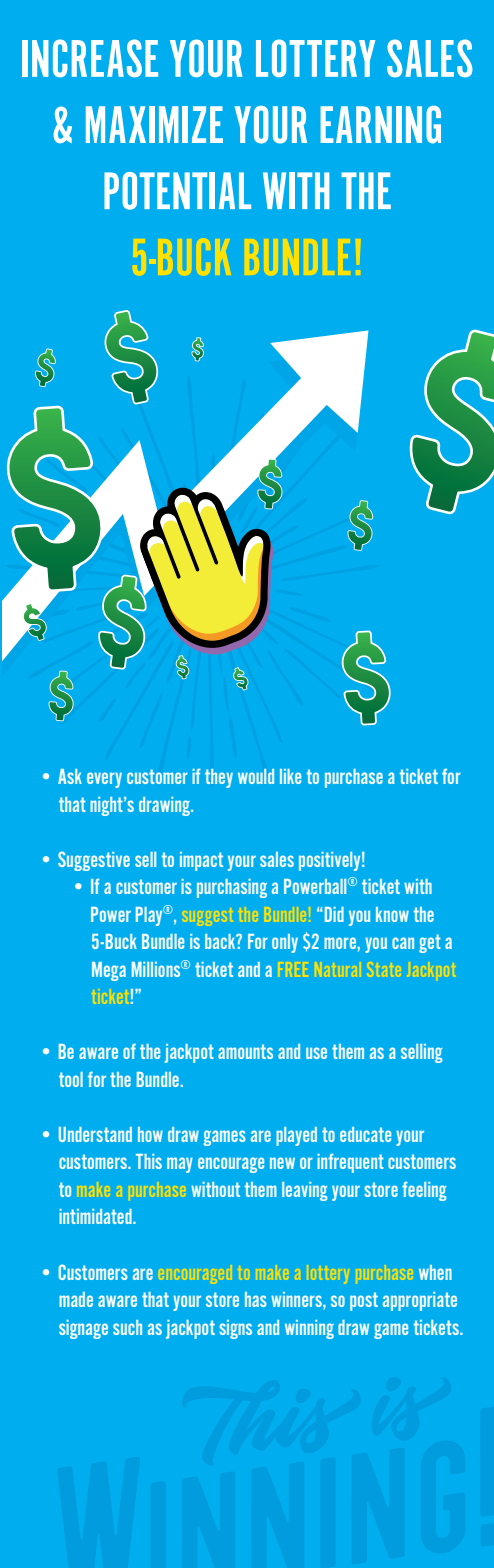
<style>
.page{position:relative;width:494px;height:1568px;background:#00aeef}
.page>*{position:absolute;margin:0;border:0;box-sizing:border-box;transform-origin:0 0}
.t1{font:55.12px/66.1px "Alternate Got No 1 D";color:#fff;text-align:center}
.t2{font:55.12px "Alternate Got No 1 D";color:#ffe101}
.t3{font:22.93px/27.6px "Alternate Got No 2 D";color:#fff}
.s1{color:#ffe101}
</style>
<div class="page">
<svg style="left:57px;top:1457px;width:83px;height:111px"></svg>
<svg style="left:150px;top:1481px;width:16px;height:87px"></svg>
<svg style="left:182px;top:1377px;width:283px;height:191px"></svg>
<svg style="left:480px;top:1407px;width:14px;height:139px;background:#009dde"></svg>
<svg style="left:409px;top:329px;width:85px;height:186px"></svg>
<svg style="left:4px;top:310px;width:387px;height:477px"></svg>
<h1 class="t1" style="left:20px;top:27px;width:454px">INCREASE YOUR LOTTERY SALES &amp; MAXIMIZE YOUR EARNING<br>POTENTIAL WITH THE</h1>
<h1 class="t2" style="left:130px;top:228px;width:236px">5-BUCK BUNDLE!</h1>
<p class="t3" style="left:59px;top:763px;width:403px;text-indent:-20px">• Ask every customer if they would like to purchase a ticket for that night’s drawing.</p>
<p class="t3" style="left:38px;top:846px;width:329px">• Suggestive sell to impact your sales positively!</p>
<p class="t3" style="left:90px;top:873px;width:367px;text-indent:-19px">• If a customer is purchasing a Powerball<sup>®</sup> ticket with Power Play<sup>®</sup>, <span class="s1">suggest the Bundle!</span> “Did you know the 5-Buck Bundle is back? For only $2 more, you can get a Mega Millions<sup>®</sup> ticket and a <span class="s1">FREE Natural State Jackpot ticket</span>!”</p>
<p class="t3" style="left:59px;top:1038px;width:385px;text-indent:-20px">• Be aware of the jackpot amounts and use them as a selling tool for the Bundle.</p>
<p class="t3" style="left:59px;top:1121px;width:399px;text-indent:-20px">• Understand how draw games are played to educate your customers. This may encourage new or infrequent customers to <span class="s1">make a purchase</span> without them leaving your store feeling intimidated.</p>
<p class="t3" style="left:59px;top:1258px;width:406px;text-indent:-20px">• Customers are <span class="s1">encouraged to make a lottery purchase</span> when made aware that your store has winners, so post appropriate signage such as jackpot signs and winning draw game tickets.</p>
</div>
